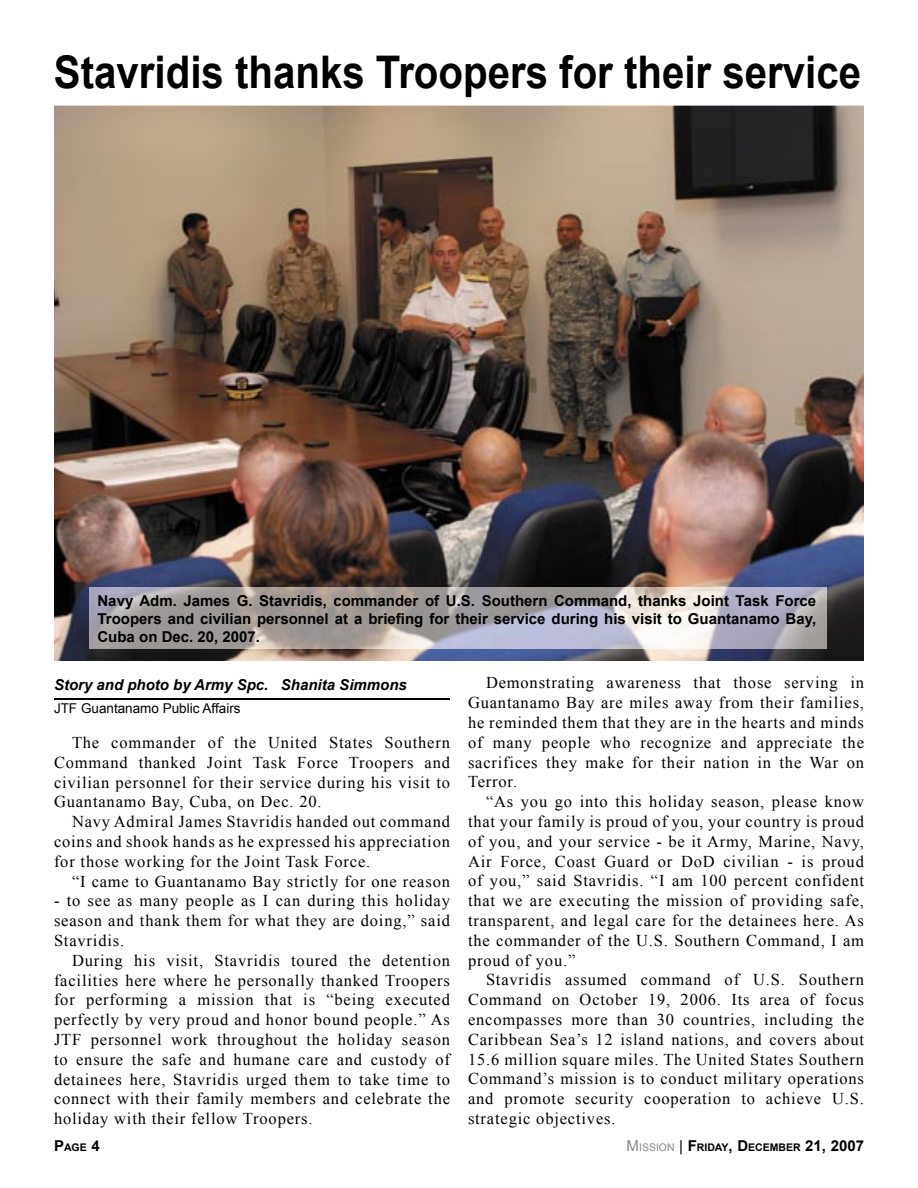
<style>
.page{position:relative;width:918px;height:1188px;background:#fff}
.page>*{position:absolute;margin:0;border:0;box-sizing:border-box;transform-origin:0 0}
.t1{font:700 45px "Arial";color:#000;scale:.89 1}
.t2{font:16.5px/19.8px "Times New Roman";letter-spacing:.05em;color:#000;text-align:justify}
.t3{font:700 15px/18px "Arial";color:#000;text-align:justify}
.t4{font:italic 700 15px "Arial";color:#000}
.t5{font:13.5px "Arial";color:#000}
.t6{font:700 10.5px "Arial";color:#000}
.s1{font-size:15px}
.s2{font-weight:400;font-size:15px;color:#888}
.s3{font-weight:400;color:#888}
.s4{font-weight:400;font-size:15px}
</style>
<div class="page">
<hr style="left:54px;top:698px;width:396px;height:1px;background:#000">
<img style="left:54px;top:106px;width:810px;height:555px">
<img style="left:89px;top:588px;width:737px;height:61px">
<h1 class="t1" style="left:54px;top:42px;width:908px">Stavridis thanks Troopers for their service</h1>
<p class="t3" style="left:97px;top:592px;width:720px">Navy Adm. James G. Stavridis, commander of U.S. Southern Command, thanks Joint Task Force Troopers and civilian personnel at a briefing for their service during his visit to Guantanamo Bay, Cuba on Dec. 20, 2007.</p>
<p class="t4" style="left:54px;top:675px;width:354px">Story and photo by Army Spc. Shanita Simmons</p>
<p class="t5" style="left:54px;top:699px;width:188px">JTF Guantanamo Public Affairs</p>
<p class="t2" style="left:54px;top:732px;width:398px;text-indent:18px">The commander of the United States Southern Command thanked Joint Task Force Troopers and civilian personnel for their service during his visit to Guantanamo Bay, Cuba, on Dec. 20.</p>
<p class="t2" style="left:54px;top:811px;width:398px;text-indent:18px">Navy Admiral James Stavridis handed out command coins and shook hands as he expressed his appreciation for those working for the Joint Task Force.</p>
<p class="t2" style="left:72px;top:871px;width:380px">“I came to Guantanamo Bay strictly for one reason</p>
<p class="t2" style="left:54px;top:891px;width:398px">- to see as many people as I can during this holiday season and thank them for what they are doing,” said Stavridis.</p>
<p class="t2" style="left:54px;top:950px;width:398px;text-indent:18px">During his visit, Stavridis toured the detention facilities here where he personally thanked Troopers for performing a mission that is “being executed perfectly by very proud and honor bound people.” As JTF personnel work throughout the holiday season to ensure the safe and humane care and custody of detainees here, Stavridis urged them to take time to connect with their family members and celebrate the holiday with their fellow Troopers.</p>
<p class="t2" style="left:468px;top:673px;width:398px;text-indent:18px">Demonstrating awareness that those serving in Guantanamo Bay are miles away from their families, he reminded them that they are in the hearts and minds of many people who recognize and appreciate the sacrifices they make for their nation in the War on Terror.</p>
<p class="t2" style="left:468px;top:792px;width:398px;text-indent:18px">“As you go into this holiday season, please know that your family is proud of you, your country is proud of you, and your service - be it Army, Marine, Navy, Air Force, Coast Guard or DoD civilian - is proud of you,” said Stavridis. “I am 100 percent confident that we are executing the mission of providing safe, transparent, and legal care for the detainees here. As the commander of the U.S. Southern Command, I am proud of you.”</p>
<p class="t2" style="left:468px;top:970px;width:398px;text-indent:18px">Stavridis assumed command of U.S. Southern Command on October 19, 2006. Its area of focus encompasses more than 30 countries, including the Caribbean Sea’s 12 island nations, and covers about 15.6 million square miles. The United States Southern Command’s mission is to conduct military operations and promote security cooperation to achieve U.S. strategic objectives.</p>
<p class="t6" style="left:54px;top:1140px;width:47px"><span class="s1">P</span>AGE <span class="s1">4</span></p>
<p class="t6" style="left:627px;top:1141px;width:239px"><span class="s2">M</span><span class="s3">ISSION</span> <span class="s4">|</span> <span class="s1">F</span>RIDAY<span class="s1">, D</span>ECEMBER <span class="s1">21, 2007</span></p>
</div>
